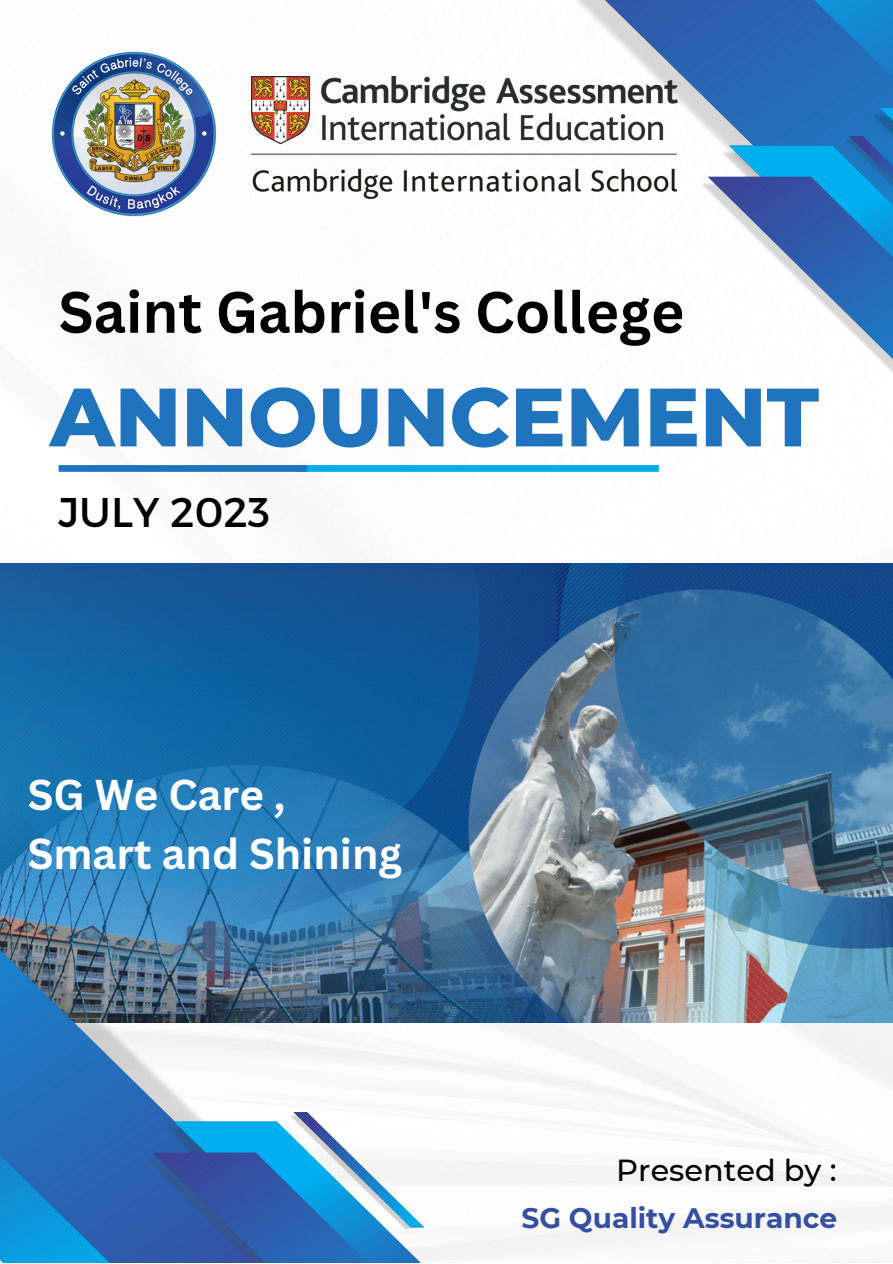
<style>
.page{position:relative;width:893px;height:1264px;background:#fff}
.page>*{position:absolute;margin:0;border:0;box-sizing:border-box;transform-origin:0 0}
.t1{font:800 82.5px "Montserrat";color:#2074be}
.t2{font:700 57px "Canva Sans";color:#000}
.t3{font:700 42px "Canva Sans";color:#fff}
.t4{font:41.4px "Montserrat";color:#000}
.t5{font:500 30.3px "Montserrat";color:#000}
.t6{font:700 28.05px "Montserrat";color:#354fa1}
</style>
<div class="page">
<img style="left:58px;top:465px;width:834px;height:786px">
<img style="left:0;top:563px;width:892px;height:459px">
<div style="left:297px;top:465px;width:361px;height:7px;background:#01aced"></div>
<div style="left:59px;top:465px;width:248px;height:7px;background:#2074be"></div>
<img style="left:576px;top:0;width:316px;height:191px">
<img style="left:699px;top:137px;width:193px;height:235px">
<img style="left:0;top:853px;width:417px;height:409px">
<img style="left:144px;top:1112px;width:386px;height:150px">
<img style="left:51px;top:51px;width:166px;height:166px">
<img style="left:251px;top:76px;width:426px;height:123px">
<p class="t2" style="left:59px;top:272px;width:627px">Saint Gabriel's College</p>
<p class="t1" style="left:50px;top:366px;width:770px">ANNOUNCEMENT</p>
<p class="t4" style="left:59px;top:485px;width:213px">JULY 2023</p>
<p class="t3" style="left:28px;top:765px;width:259px">SG We Care ,</p>
<p class="t3" style="left:28px;top:823px;width:376px">Smart and Shining</p>
<p class="t5" style="left:616px;top:1151px;width:222px">Presented by :</p>
<p class="t6" style="left:521px;top:1200px;width:317px">SG Quality Assurance</p>
</div>
